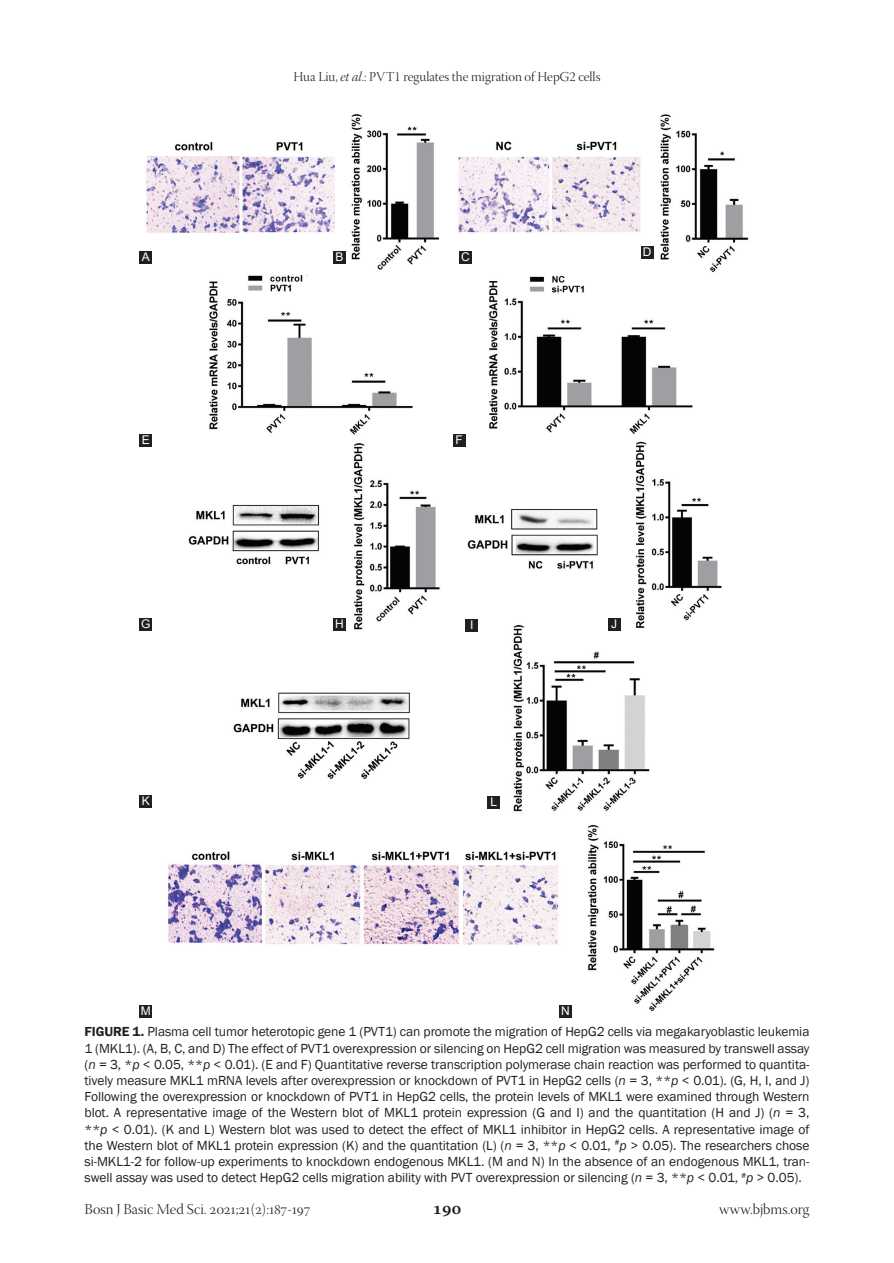
<style>
.page{position:relative;width:894px;height:1263px;background:#fff}
.page>*{position:absolute;margin:0;border:0;box-sizing:border-box;transform-origin:0 0}
.t1{font:600 18px "Warnock Pro";color:#231f20}
.t2{font:15px "Warnock Pro Light Disp";color:#231f20}
.FGC{font:13.5px/16.2px "Franklin Gothic";letter-spacing:-.005em;color:#231f20;text-align:justify}
.t3{font:13.5px "Warnock Pro Light Disp";color:#231f20}
.LABEL{font:12px "Arial";color:#fff}
.s1{font-family:"Warnock Pro Light It Disp"}
.s2{font-weight:600}
.s3{font-style:italic}
</style>
<div class="page">
<img style="left:146px;top:114px;width:603px;height:904px">
<div style="left:139px;top:251px;width:13px;height:13px;background:#231f20"></div>
<div style="left:333px;top:251px;width:13px;height:13px;background:#231f20"></div>
<div style="left:459px;top:251px;width:12px;height:13px;background:#231f20"></div>
<div style="left:640px;top:246px;width:13px;height:13px;background:#231f20"></div>
<div style="left:139px;top:434px;width:13px;height:13px;background:#231f20"></div>
<div style="left:452px;top:434px;width:13px;height:13px;background:#231f20"></div>
<div style="left:139px;top:618px;width:13px;height:13px;background:#231f20"></div>
<div style="left:333px;top:618px;width:13px;height:13px;background:#231f20"></div>
<div style="left:465px;top:619px;width:13px;height:13px;background:#231f20"></div>
<div style="left:607px;top:618px;width:13px;height:13px;background:#231f20"></div>
<div style="left:139px;top:795px;width:13px;height:13px;background:#231f20"></div>
<div style="left:487px;top:796px;width:13px;height:12px;background:#231f20"></div>
<div style="left:139px;top:1005px;width:13px;height:13px;background:#231f20"></div>
<div style="left:558px;top:1005px;width:13px;height:13px;background:#231f20"></div>
<p class="t3" style="left:293px;top:70px;width:308px">Hua Liu, <span class="s1">et al</span>.: PVT1 regulates the migration of HepG2 cells</p>
<p class="LABEL" style="left:142px;top:248px;width:10px">A</p>
<p class="LABEL" style="left:335px;top:248px;width:10px">B</p>
<p class="LABEL" style="left:461px;top:248px;width:10px">C</p>
<p class="LABEL" style="left:642px;top:243px;width:10px">D</p>
<p class="LABEL" style="left:142px;top:431px;width:10px">E</p>
<p class="LABEL" style="left:455px;top:432px;width:9px">F</p>
<p class="LABEL" style="left:141px;top:615px;width:11px">G</p>
<p class="LABEL" style="left:335px;top:615px;width:10px">H</p>
<p class="LABEL" style="left:470px;top:616px;width:5px">I</p>
<p class="LABEL" style="left:611px;top:615px;width:7px">J</p>
<p class="LABEL" style="left:142px;top:792px;width:10px">K</p>
<p class="LABEL" style="left:490px;top:793px;width:8px">L</p>
<p class="LABEL" style="left:141px;top:1002px;width:11px">M</p>
<p class="LABEL" style="left:561px;top:1002px;width:10px">N</p>
<p class="FGC" style="left:84px;top:1024px;width:726px"><span class="s2">FIGURE 1.</span> Plasma cell tumor heterotopic gene 1 (PVT1) can promote the migration of HepG2 cells via megakaryoblastic leukemia 1 (MKL1). (A, B, C, and D) The effect of PVT1 overexpression or silencing on HepG2 cell migration was measured by transwell assay (<span class="s3">n</span> = 3, *<span class="s3">p</span> &lt; 0.05, **<span class="s3">p</span> &lt; 0.01). (E and F) Quantitative reverse transcription polymerase chain reaction was performed to quantita&shy;tively measure MKL1 mRNA levels after overexpression or knockdown of PVT1 in HepG2 cells (<span class="s3">n</span> = 3, **<span class="s3">p</span> &lt; 0.01). (G, H, I, and J)<br>Following the overexpression or knockdown of PVT1 in HepG2 cells, the protein levels of MKL1 were examined through Western blot. A representative image of the Western blot of MKL1 protein expression (G and I) and the quantitation (H and J) (<span class="s3">n</span> = 3, **<span class="s3">p</span> &lt; 0.01). (K and L) Western blot was used to detect the effect of MKL1 inhibitor in HepG2 cells. A representative image of the Western blot of MKL1 protein expression (K) and the quantitation (L) (<span class="s3">n</span> = 3, **<span class="s3">p</span> &lt; 0.01, <sup>#</sup><span class="s3">p</span> &gt; 0.05). The researchers chose si-MKL1-2 for follow-up experiments to knockdown endogenous MKL1. (M and N) In the absence of an endogenous MKL1, tran&shy;swell assay was used to detect HepG2 cells migration ability with PVT overexpression or silencing (<span class="s3">n</span> = 3, **<span class="s3">p</span> &lt; 0.01, <sup>#</sup><span class="s3">p</span> &gt; 0.05).</p>
<p class="t2" style="left:84px;top:1201px;width:227px">Bosn J Basic Med Sci. 2021;21(2):187-197</p>
<h1 class="t1" style="left:432px;top:1197px;width:30px">190</h1>
<p class="t2" style="left:719px;top:1201px;width:92px">www.bjbms.org</p>
</div>
